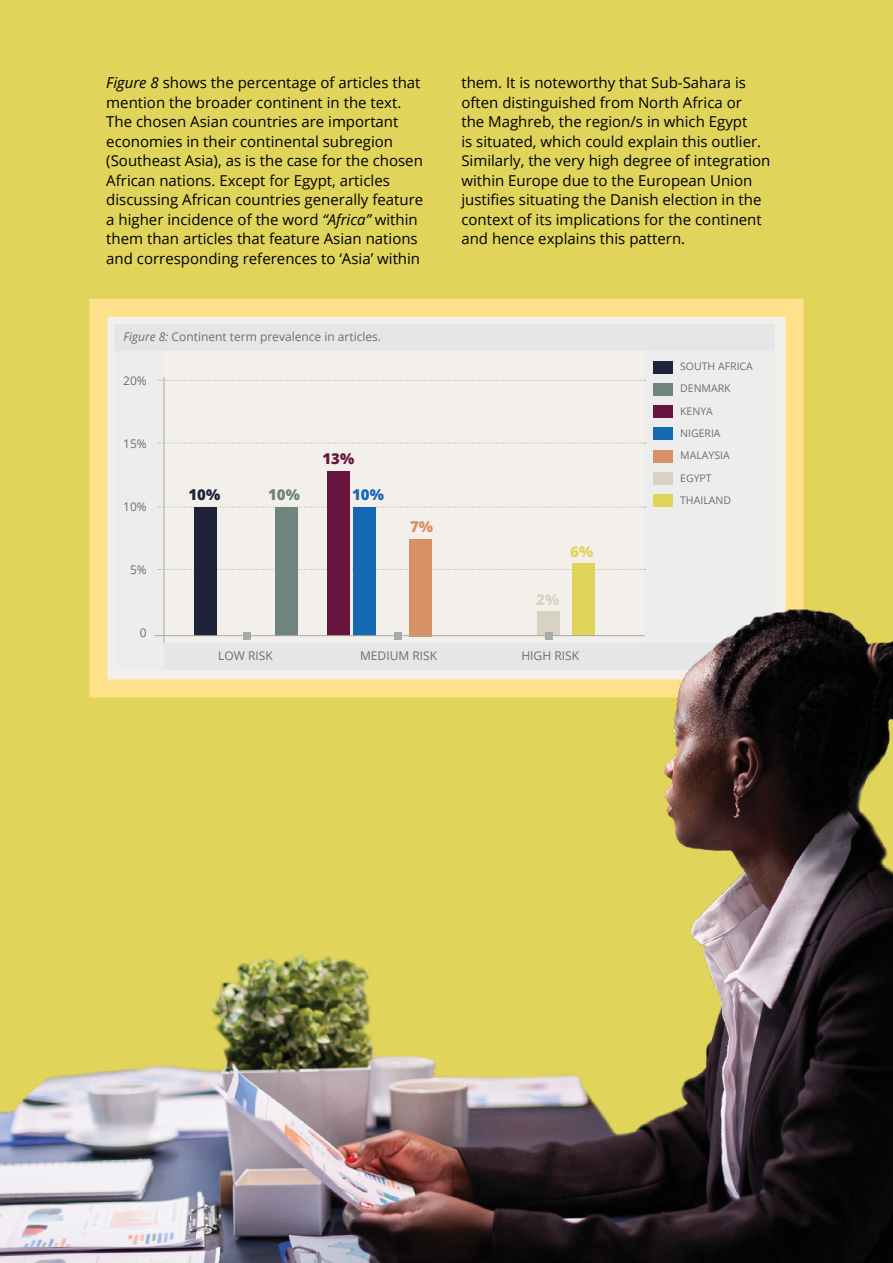
<style>
.page{position:relative;width:893px;height:1263px;background:#e1d45b}
.page>*{position:absolute;margin:0;border:0;box-sizing:border-box;transform-origin:0 0}
.t1{font:15px/19.5px "Open Sans";color:#000}
.t2{font:800 15px "Open Sans";color:#1f2339}
.t3{font:800 15px "Open Sans";color:#70837e}
.t4{font:800 15px "Open Sans";color:#67153e}
.t5{font:800 15px "Open Sans";color:#1768b3}
.t6{font:800 15px "Open Sans";color:#d89166}
.t7{font:800 15px "Open Sans";color:#d8d2c5}
.t8{font:800 15px "Open Sans";color:#e1d45b}
.t9{font:12px "Open Sans";color:#6d6e71}
.t10{font:10.5px/22.4px "Open Sans";color:#6d6e71}
.s1{font-style:italic}
</style>
<div class="page">
<div style="left:89px;top:299px;width:715px;height:398px;background:#f3f0ec;border:18px solid #ffe18c"></div>
<div style="left:645px;top:351px;width:129px;height:293px;background:#ededee"></div>
<div style="left:114px;top:350px;width:50px;height:319px;background:#ededee"></div>
<div style="left:114px;top:324px;width:660px;height:27px;background:#e4e6e7"></div>
<svg style="left:158px;top:380px;width:487px;height:1px"></svg>
<svg style="left:158px;top:443px;width:487px;height:1px"></svg>
<svg style="left:158px;top:507px;width:487px;height:1px"></svg>
<svg style="left:158px;top:569px;width:487px;height:1px"></svg>
<div style="left:194px;top:507px;width:23px;height:129px;background:#1f2339"></div>
<div style="left:276px;top:507px;width:22px;height:129px;background:#70837e"></div>
<div style="left:328px;top:471px;width:22px;height:165px;background:#67153e"></div>
<div style="left:353px;top:507px;width:22px;height:129px;background:#1768b3"></div>
<div style="left:410px;top:539px;width:22px;height:97px;background:#d89166"></div>
<div style="left:573px;top:563px;width:22px;height:73px;background:#e1d45b"></div>
<hr style="left:164px;top:377px;width:1px;height:266px;background:#a7a9ac">
<div style="left:653px;top:361px;width:20px;height:12px;background:#1f2339"></div>
<div style="left:653px;top:383px;width:20px;height:13px;background:#70837e"></div>
<div style="left:653px;top:406px;width:20px;height:12px;background:#67153e"></div>
<div style="left:653px;top:428px;width:20px;height:12px;background:#1768b3"></div>
<div style="left:653px;top:450px;width:20px;height:12px;background:#d89166"></div>
<div style="left:653px;top:472px;width:20px;height:12px;background:#d8d2c5"></div>
<div style="left:653px;top:494px;width:20px;height:12px;background:#e1d45b"></div>
<img style="left:0;top:592px;width:893px;height:671px">
<p class="t1" style="left:106px;top:72px;width:318px"><span class="s1">Figure 8</span> shows the percentage of articles that mention the broader continent in the text.<br>The chosen Asian countries are important economies in their continental subregion (Southeast Asia), as is the case for the chosen African nations. Except for Egypt, articles discussing African countries generally feature a higher incidence of the word <span class="s1">“Africa”</span> within them than articles that feature Asian nations and corresponding references to ‘Asia’ within</p>
<p class="t1" style="left:461px;top:72px;width:311px">them. It is noteworthy that Sub-Sahara is often distinguished from North Africa or<br>the Maghreb, the region/s in which Egypt<br>is situated, which could explain this outlier.<br>Similarly, the very high degree of integration within Europe due to the European Union justifies situating the Danish election in the context of its implications for the continent and hence explains this pattern.</p>
<p class="t9" style="left:123px;top:328px;width:259px"><span class="s1">Figure 8:</span> Continent term prevalence in articles.</p>
<p class="t9" style="left:123px;top:373px;width:25px">20%</p>
<p class="t9" style="left:123px;top:436px;width:25px">15%</p>
<p class="t9" style="left:123px;top:499px;width:25px">10%</p>
<p class="t9" style="left:130px;top:562px;width:18px">5%</p>
<p class="t9" style="left:140px;top:625px;width:8px">0</p>
<p class="t2" style="left:188px;top:483px;width:33px">10%</p>
<p class="t3" style="left:268px;top:483px;width:33px">10%</p>
<p class="t4" style="left:322px;top:447px;width:33px">13%</p>
<p class="t5" style="left:352px;top:483px;width:33px">10%</p>
<p class="t6" style="left:410px;top:515px;width:25px">7%</p>
<p class="t8" style="left:570px;top:540px;width:25px">6%</p>
<p class="t7" style="left:536px;top:588px;width:25px">2%</p>
<p class="t9" style="left:218px;top:647px;width:56px">LOW RISK</p>
<p class="t9" style="left:360px;top:647px;width:79px">MEDIUM RISK</p>
<p class="t9" style="left:521px;top:647px;width:59px">HIGH RISK</p>
<p class="t10" style="left:680px;top:355px;width:74px">SOUTH AFRICA<br>DENMARK<br>KENYA<br>NIGERIA<br>MALAYSIA<br>EGYPT<br>THAILAND</p>
</div>
